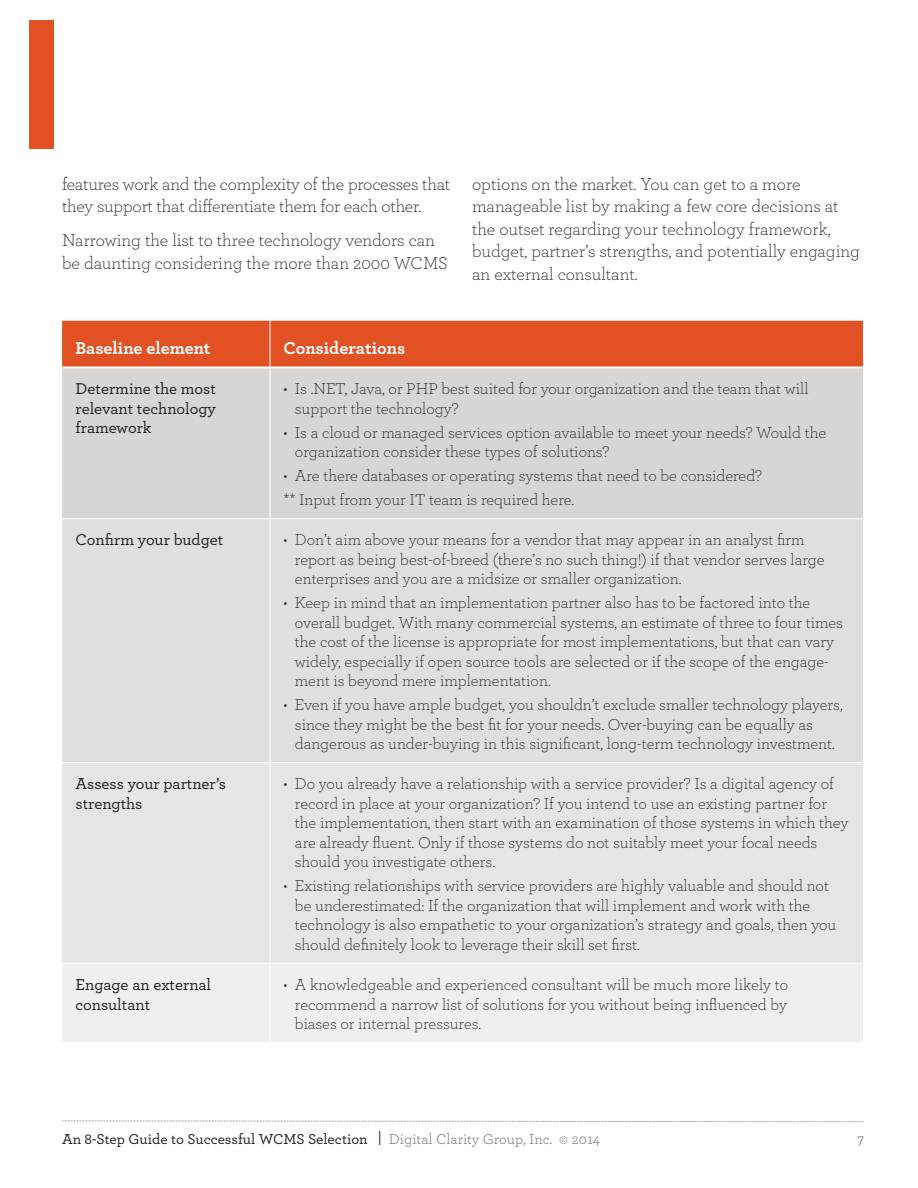
<style>
.page{position:relative;width:918px;height:1188px;background:#fff}
.page>*{position:absolute;margin:0;border:0;box-sizing:border-box;transform-origin:0 0}
._04-bodytext{font:300 18px/22.5px "Archer";letter-spacing:-.01em;color:#231f20}
.t1{font:700 18px "Archer";color:#fff}
.t2{font:300 16.5px/19.5px "Archer";color:#231f20}
.t3{font:500 16.5px/19.5px "Archer";color:#231f20}
.t4{font:500 15px "Archer";color:#231f20}
.t5{font:15px "Archer";color:#6a6b6d}
.s1{font-weight:400;color:#7f8080}
</style>
<div class="page">
<svg style="left:62px;top:1120px;width:802px;height:2px"></svg>
<div style="left:30px;top:20px;width:24px;height:128px;background:#e25124"></div>
<div style="left:62px;top:321px;width:801px;height:46px;background:#e25124"></div>
<div style="left:62px;top:368px;width:801px;height:150px;background:#d7d6d5"></div>
<div style="left:62px;top:519px;width:801px;height:243px;background:#e0dfde"></div>
<div style="left:62px;top:763px;width:801px;height:200px;background:#e6e5e5"></div>
<div style="left:62px;top:964px;width:801px;height:78px;background:#eeefee"></div>
<hr style="left:269px;top:368px;width:2px;height:150px;background:#fff">
<hr style="left:269px;top:519px;width:2px;height:243px;background:#fff">
<hr style="left:269px;top:763px;width:2px;height:200px;background:#fff">
<hr style="left:269px;top:964px;width:2px;height:78px;background:#fff">
<hr style="left:269px;top:321px;width:2px;height:46px;background:#fff">
<p class="_04-bodytext" style="left:62px;top:172px;width:390px">features work and the complexity of the processes that they support that differentiate them for each other.</p>
<p class="_04-bodytext" style="left:62px;top:228px;width:387px">Narrowing the list to three technology vendors can be daunting considering the more than 2000 WCMS</p>
<p class="_04-bodytext" style="left:472px;top:172px;width:389px">options on the market. You can get to a more manageable list by making a few core decisions at the outset regarding your technology framework, budget, partner’s strengths, and potentially engaging an external consultant.</p>
<p class="t1" style="left:76px;top:334px;width:137px">Baseline element</p>
<p class="t1" style="left:284px;top:334px;width:123px">Considerations</p>
<p class="t3" style="left:76px;top:378px;width:142px;text-align:justify">Determine the most relevant technology framework</p>
<p class="t2" style="left:295px;top:378px;width:515px;text-indent:-11px">• Is .NET, Java, or PHP best suited for your organization and the team that will support the technology?</p>
<p class="t2" style="left:295px;top:422px;width:533px;text-indent:-11px">• Is a cloud or managed services option available to meet your needs? Would the organization consider these types of solutions?</p>
<p class="t2" style="left:284px;top:465px;width:480px">• Are there databases or operating systems that need to be considered?</p>
<p class="t2" style="left:284px;top:489px;width:292px">** Input from your IT team is required here.</p>
<p class="t3" style="left:76px;top:529px;width:149px">Confirm your budget</p>
<p class="t2" style="left:295px;top:530px;width:531px;text-indent:-11px">• Don’t aim above your means for a vendor that may appear in an analyst firm report as being best-of-breed (there’s no such thing!) if that vendor serves large enterprises and you are a midsize or smaller organization.</p>
<p class="t2" style="left:295px;top:592px;width:550px;text-indent:-11px">• Keep in mind that an implementation partner also has to be factored into the overall budget. With many commercial systems, an estimate of three to four times the cost of the license is appropriate for most implementations, but that can vary widely, especially if open source tools are selected or if the scope of the engage&shy;ment is beyond mere implementation.</p>
<p class="t2" style="left:295px;top:694px;width:549px;text-indent:-11px">• Even if you have ample budget, you shouldn’t exclude smaller technology players, since they might be the best fit for your needs. Over-buying can be equally as dangerous as under-buying in this significant, long-term technology investment.</p>
<p class="t3" style="left:76px;top:773px;width:152px">Assess your partner’s strengths</p>
<p class="t2" style="left:295px;top:773px;width:555px;text-indent:-11px">• Do you already have a relationship with a service provider? Is a digital agency of record in place at your organization? If you intend to use an existing partner for the implementation, then start with an examination of those systems in which they are already fluent. Only if those systems do not suitably meet your focal needs should you investigate others.</p>
<p class="t2" style="left:295px;top:875px;width:543px;text-indent:-11px">• Existing relationships with service providers are highly valuable and should not be underestimated: If the organization that will implement and work with the technology is also empathetic to your organization’s strategy and goals, then you should definitely look to leverage their skill set first.</p>
<p class="t3" style="left:76px;top:974px;width:137px">Engage an external consultant</p>
<p class="t2" style="left:295px;top:974px;width:495px;text-align:justify;text-indent:-11px">• A knowledgeable and experienced consultant will be much more likely to recommend a narrow list of solutions for you without being influenced by biases or internal pressures.</p>
<p class="t4" style="left:62px;top:1128px;width:540px">An 8-Step Guide to Successful WCMS Selection | <span class="s1">Digital Clarity Group, Inc. © 2014</span></p>
<p class="t5" style="left:857px;top:1128px;width:8px">7</p>
</div>
